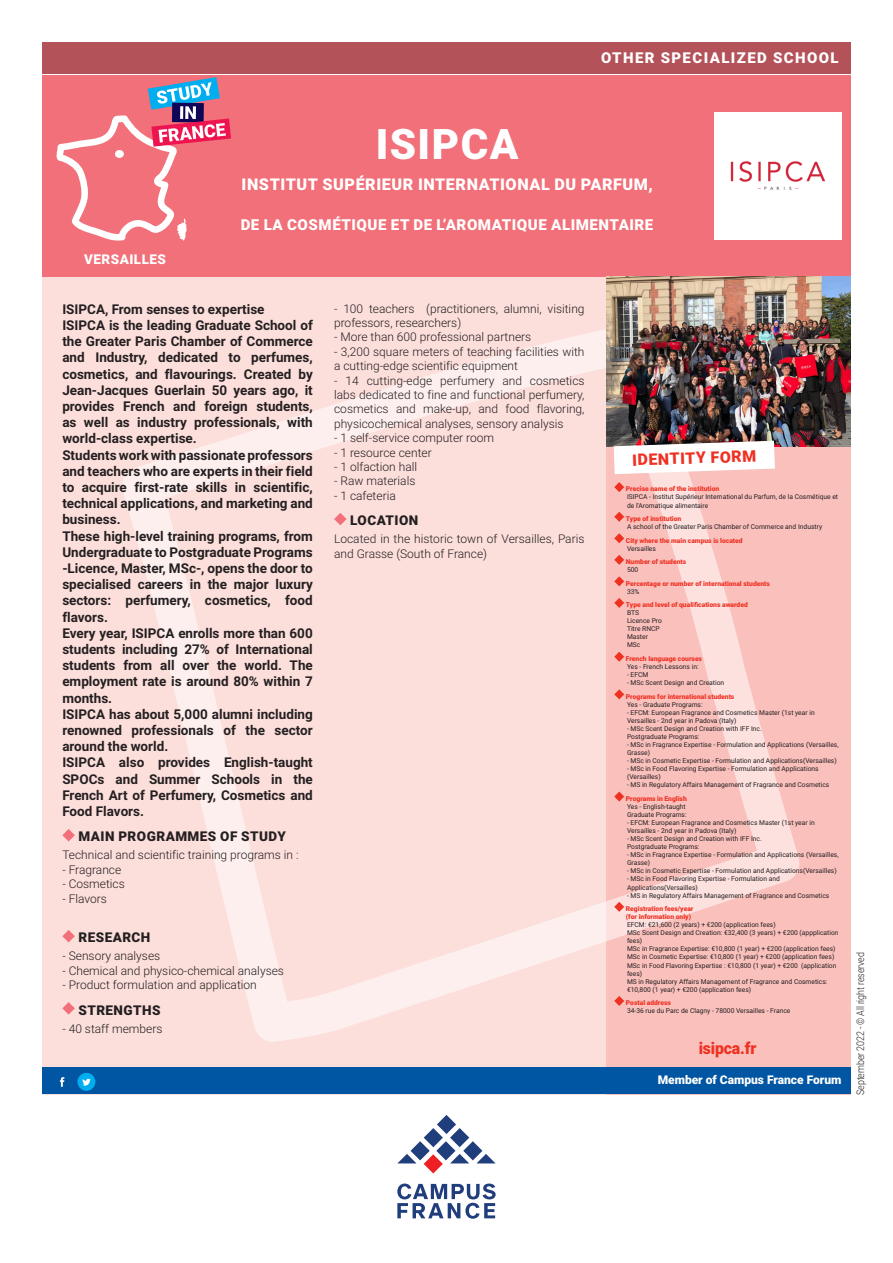
<style>
.page{position:relative;width:893px;height:1263px;background:#fff}
.page>*{position:absolute;margin:0;border:0;box-sizing:border-box;transform-origin:0 0}
.t1{font:900 42.15px "Roboto";letter-spacing:.035em;color:#fff}
.t2{font:900 16.5px "Roboto";letter-spacing:-.01em;color:#ef3122;scale:.96 1}
.t3{font:900 16.2px "Roboto";letter-spacing:.035em;color:#fff}
.t4{font:900 16.05px "Roboto";color:#ef3122}
.t5{font:900 15.15px "Roboto";letter-spacing:.035em;color:#fff}
.t6{font:900 15px "Roboto";letter-spacing:.095em;color:#fff}
.t7{font:700 13.5px/16.2px "Roboto";color:#231f20}
.t8{font:900 13.5px "Roboto";letter-spacing:.035em;color:#231f20}
.t9{font:900 13.5px "Roboto";letter-spacing:.035em;color:#fff}
.t10{font:300 12px/14.4px "Roboto";color:#231f20}
.t11{font:900 12px "Roboto";color:#fff}
.t12{font:300 10.5px "Roboto";letter-spacing:-.01em;color:#231f20;scale:.85 1}
.t13{font:6.75px/8.1px "Roboto";color:#231f20}
.t14{font:900 6.75px/8.1px "Roboto";color:#ef3122}
</style>
<div class="page">
<div style="left:42px;top:277px;width:809px;height:817px;background:#fcdedb"></div>
<div style="left:607px;top:276px;width:244px;height:818px;background:#fac0bc"></div>
<svg style="left:122px;top:324px;width:678px;height:718px"></svg>
<div style="left:42px;top:75px;width:809px;height:202px;background:#f17079"></div>
<img style="left:607px;top:277px;width:244px;height:170px">
<div style="left:42px;top:1067px;width:809px;height:27px;background:#0156a3"></div>
<div style="left:714px;top:112px;width:128px;height:127px;background:#fff"></div>
<img style="left:730px;top:161px;width:95px;height:29px">
<svg style="left:397px;top:1115px;width:99px;height:58px"></svg>
<svg style="left:397px;top:1183px;width:98px;height:35px"></svg>
<div style="left:77px;top:1073px;width:18px;height:18px;background:#00aeef;border-radius:50%"></div>
<svg style="left:60px;top:1077px;width:4px;height:10px"></svg>
<svg style="left:82px;top:1079px;width:9px;height:6px"></svg>
<div style="left:42px;top:42px;width:809px;height:32px;background:#b4525a"></div>
<svg style="left:614px;top:482px;width:10px;height:10px"></svg>
<svg style="left:614px;top:512px;width:10px;height:10px"></svg>
<svg style="left:614px;top:533px;width:10px;height:10px"></svg>
<svg style="left:614px;top:555px;width:10px;height:10px"></svg>
<svg style="left:614px;top:576px;width:10px;height:10px"></svg>
<svg style="left:614px;top:598px;width:10px;height:10px"></svg>
<svg style="left:614px;top:652px;width:10px;height:10px"></svg>
<svg style="left:614px;top:689px;width:10px;height:10px"></svg>
<svg style="left:614px;top:791px;width:10px;height:10px"></svg>
<svg style="left:614px;top:902px;width:10px;height:10px"></svg>
<svg style="left:614px;top:996px;width:10px;height:10px"></svg>
<svg style="left:614px;top:441px;width:161px;height:33px"></svg>
<svg style="left:57px;top:77px;width:174px;height:164px"></svg>
<svg style="left:62px;top:829px;width:13px;height:12px"></svg>
<svg style="left:62px;top:930px;width:13px;height:12px"></svg>
<svg style="left:62px;top:1002px;width:13px;height:12px"></svg>
<svg style="left:334px;top:513px;width:13px;height:12px"></svg>
<h3 class="t6" style="left:601px;top:47px;width:239px">OTHER SPECIALIZED SCHOOL</h3>
<h3 class="t9" style="left:84px;top:250px;width:83px">VERSAILLES</h3>
<h1 class="t1" style="left:376px;top:114px;width:144px">ISIPCA</h1>
<h3 class="t3" style="left:242px;top:172px;width:413px">INSTITUT SUPÉRIEUR INTERNATIONAL DU PARFUM,</h3>
<h3 class="t5" style="left:241px;top:214px;width:414px">DE LA COSMÉTIQUE ET DE L’AROMATIQUE ALIMENTAIRE</h3>
<p class="t7" style="left:62px;top:300px;width:252px">ISIPCA, From senses to expertise<br>ISIPCA is the leading Graduate School of the Greater Paris Chamber of Commerce and Industry, dedicated to perfumes, cosmetics, and flavourings. Created by Jean-Jacques Guerlain 50 years ago, it provides French and foreign students, as well as industry professionals, with world-class expertise.<br>Students work with passionate professors and teachers who are experts in their field to acquire first-rate skills in scientific, technical applications, and marketing and business.<br>These high-level training programs, from Undergraduate to Postgraduate Programs -Licence, Master, MSc-, opens the door to specialised careers in the major luxury sectors: perfumery, cosmetics, food flavors.<br>Every year, ISIPCA enrolls more than 600 students including 27% of International students from all over the world. The employment rate is around 80% within 7 months.<br>ISIPCA has about 5,000 alumni including renowned professionals of the sector around the world.<br>ISIPCA also provides English-taught SPOCs and Summer Schools in the French Art of Perfumery, Cosmetics and Food Flavors.</p>
<h3 class="t8" style="left:78px;top:827px;width:209px">MAIN PROGRAMMES OF STUDY</h3>
<h3 class="t10" style="left:62px;top:847px;width:238px">Technical and scientific training programs in :</h3>
<h3 class="t10" style="left:62px;top:862px;width:60px">- Fragrance</h3>
<h3 class="t10" style="left:62px;top:876px;width:64px">- Cosmetics</h3>
<h3 class="t10" style="left:62px;top:891px;width:46px">- Flavors</h3>
<h3 class="t8" style="left:78px;top:928px;width:73px">RESEARCH</h3>
<h3 class="t10" style="left:62px;top:948px;width:99px">- Sensory analyses</h3>
<h3 class="t10" style="left:62px;top:963px;width:223px">- Chemical and physico-chemical analyses</h3>
<h3 class="t10" style="left:62px;top:977px;width:196px">- Product formulation and application</h3>
<h3 class="t8" style="left:78px;top:1000px;width:84px">STRENGTHS</h3>
<h3 class="t10" style="left:62px;top:1020px;width:102px">- 40 staff members</h3>
<h3 class="t10" style="left:334px;top:301px;width:252px">- 100 teachers (practitioners, alumni, visiting professors, researchers)</h3>
<h3 class="t10" style="left:334px;top:329px;width:199px">- More than 600 professional partners</h3>
<h3 class="t10" style="left:334px;top:344px;width:252px">- 3,200 square meters of teaching facilities with a cutting-edge scientific equipment</h3>
<h3 class="t10" style="left:334px;top:373px;width:252px;text-align:justify">- 14 cutting-edge perfumery and cosmetics labs dedicated to fine and functional perfumery, cosmetics and make-up, and food flavoring, physicochemical analyses, sensory analysis</h3>
<h3 class="t10" style="left:334px;top:430px;width:162px">- 1 self-service computer room</h3>
<h3 class="t10" style="left:334px;top:445px;width:99px">- 1 resource center</h3>
<h3 class="t10" style="left:334px;top:459px;width:85px">- 1 olfaction hall</h3>
<h3 class="t10" style="left:334px;top:473px;width:83px">- Raw materials</h3>
<h3 class="t10" style="left:334px;top:488px;width:63px">- 1 cafeteria</h3>
<h3 class="t8" style="left:350px;top:511px;width:70px">LOCATION</h3>
<h3 class="t10" style="left:334px;top:531px;width:252px">Located in the historic town of Versailles, Paris and Grasse (South of France)</h3>
<h3 class="t4" style="left:632px;top:449px;width:126px;rotate:-2deg">IDENTITY FORM</h3>
<p class="t14" style="left:626px;top:485px;width:95px">Precise name of the institution</p>
<p class="t13" style="left:627px;top:493px;width:213px">ISIPCA - Institut Supérieur International du Parfum, de la Cosmétique et de l’Aromatique alimentaire</p>
<p class="t14" style="left:626px;top:514px;width:57px">Type of institution</p>
<p class="t13" style="left:627px;top:522px;width:197px">A school of the Greater Paris Chamber of Commerce and Industry</p>
<p class="t14" style="left:626px;top:536px;width:118px">City where the main campus is located</p>
<p class="t13" style="left:627px;top:544px;width:30px">Versailles</p>
<p class="t14" style="left:626px;top:557px;width:62px">Number of students</p>
<p class="t13" style="left:627px;top:565px;width:13px">500</p>
<p class="t14" style="left:626px;top:579px;width:146px">Percentage or number of international students</p>
<p class="t13" style="left:627px;top:587px;width:14px">33%</p>
<p class="t14" style="left:626px;top:600px;width:123px">Type and level of qualifications awarded</p>
<p class="t13" style="left:627px;top:608px;width:37px">BTS<br>Licence Pro<br>Titre RNCP<br>Master<br>MSc</p>
<p class="t14" style="left:626px;top:654px;width:78px">French language courses</p>
<p class="t13" style="left:627px;top:662px;width:73px">Yes - French Lessons in:</p>
<p class="t13" style="left:627px;top:670px;width:23px">- EFCM</p>
<p class="t13" style="left:627px;top:678px;width:99px">- MSc Scent Design and Creation</p>
<p class="t14" style="left:626px;top:692px;width:110px">Programs for international students</p>
<p class="t13" style="left:627px;top:700px;width:77px">Yes - Graduate Programs:</p>
<p class="t13" style="left:627px;top:708px;width:189px">- EFCM: European Fragrance and Cosmetics Master (1st year in<br>Versailles - 2nd year in Padova (Italy)</p>
<p class="t13" style="left:627px;top:724px;width:136px">- MSc Scent Design and Creation with IFF Inc.<br>Postgraduate Programs:</p>
<p class="t13" style="left:627px;top:740px;width:213px">- MSc in Fragrance Expertise - Formulation and Applications (Versailles,<br>Grasse)</p>
<p class="t13" style="left:627px;top:756px;width:211px">- MSc in Cosmetic Expertise - Formulation and Applications(Versailles)</p>
<p class="t13" style="left:627px;top:764px;width:193px">- MSc in Food Flavoring Expertise - Formulation and Applications (Versailles)</p>
<p class="t13" style="left:627px;top:781px;width:204px">- MS in Regulatory Affairs Management of Fragrance and Cosmetics</p>
<p class="t14" style="left:626px;top:794px;width:62px">Programs in English</p>
<p class="t13" style="left:627px;top:802px;width:61px">Yes - English-taught<br>Graduate Programs:</p>
<p class="t13" style="left:627px;top:818px;width:189px">- EFCM: European Fragrance and Cosmetics Master (1st year in<br>Versailles - 2nd year in Padova (Italy)</p>
<p class="t13" style="left:627px;top:834px;width:136px">- MSc Scent Design and Creation with IFF Inc.<br>Postgraduate Programs:</p>
<p class="t13" style="left:627px;top:850px;width:213px">- MSc in Fragrance Expertise - Formulation and Applications (Versailles,<br>Grasse)</p>
<p class="t13" style="left:627px;top:867px;width:211px">- MSc in Cosmetic Expertise - Formulation and Applications(Versailles)</p>
<p class="t13" style="left:627px;top:875px;width:154px">- MSc in Food Flavoring Expertise - Formulation and<br>Applications(Versailles)</p>
<p class="t13" style="left:627px;top:891px;width:204px">- MS in Regulatory Affairs Management of Fragrance and Cosmetics</p>
<p class="t14" style="left:626px;top:904px;width:69px">Registration fees/year (for information only)</p>
<p class="t13" style="left:627px;top:920px;width:213px">EFCM: €21,600 (2 years) + €200 (application fees)<br>MSc Scent Design and Creation: €32,400 (3 years) + €200 (appplication fees)<br>MSc in Fragrance Expertise: €10,800 (1 year) + €200 (application fees)<br>MSc in Cosmetic Expertise: €10,800 (1 year) + €200 (application fees)<br>MSc in Food Flavoring Expertise : €10,800 (1 year) + €200 (application fees)<br>MS in Regulatory Affairs Management of Fragrance and Cosmetics: €10,800 (1 year) + €200 (application fees)</p>
<p class="t14" style="left:626px;top:998px;width:47px">Postal address</p>
<p class="t13" style="left:627px;top:1006px;width:165px">34-36 rue du Parc de Clagny - 78000 Versailles - France</p>
<h2 class="t2" style="left:699px;top:1036px;width:61px">isipca.fr</h2>
<h3 class="t11" style="left:658px;top:1071px;width:185px">Member of Campus France Forum</h3>
<h3 class="t12" style="left:853px;top:1095px;width:169px;rotate:-90deg">September 2022 - © All right reserved</h3>
</div>
